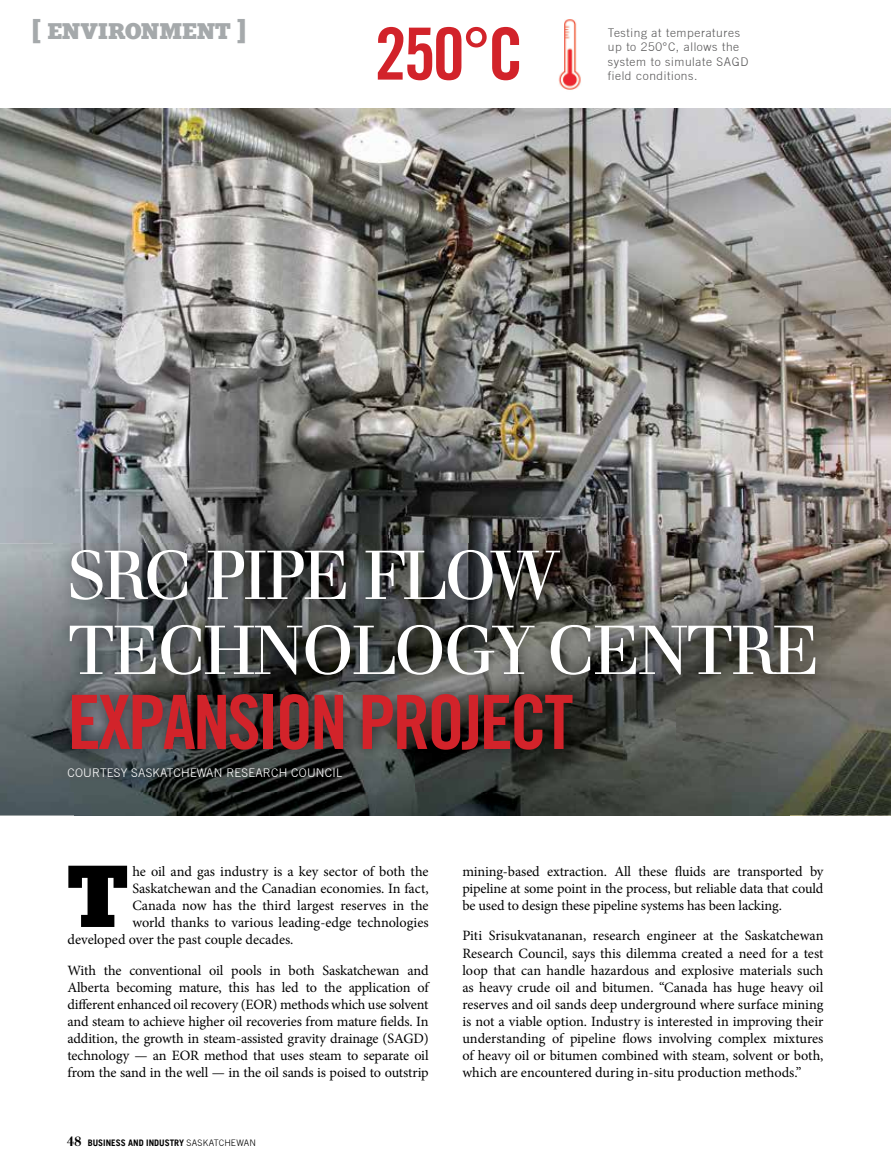
<style>
.page{position:relative;width:891px;height:1161px;background:#fff}
.page>*{position:absolute;margin:0;border:0;box-sizing:border-box;transform-origin:0 0}
.t1{font:87.6px "Merit";color:#000}
.t2{font:700 condensed 75px "Trade Gothic No.20";letter-spacing:-.04em;color:#d2232a}
.t3{font:700 condensed 72px "Trade Gothic No.20";color:#d2232a}
.t4{font:67.5px/75px "Justus Versalitas";letter-spacing:-.04em;color:#fff}
.t5{font:22.5px "Merit";color:#a5a9ab}
.t6{font:14.25px/17.1px "Minion Pro";letter-spacing:-.005em;color:#000;text-align:justify}
.t7{font:300 12px/14.4px "Trade Gothic";letter-spacing:.05em;color:#585758}
.t8{font:300 12px "Trade Gothic";letter-spacing:.02em;color:#fff}
.t9{font:700 9px "Trade Gothic LT";color:#000}
.s1{font-family:"Justus";font-size:13.5px}
.s2{font-family:"Trade Gothic";font-weight:300}
</style>
<div class="page">
<img style="left:0;top:108px;width:891px;height:708px">
<img style="left:0;top:544px;width:75px;height:271px">
<img style="left:789px;top:544px;width:102px;height:271px">
<img style="left:75px;top:792px;width:714px;height:23px">
<img style="left:54px;top:535px;width:776px;height:257px">
<img style="left:558px;top:19px;width:23px;height:71px">
<h3 class="t5" style="left:32px;top:19px;width:215px">[ ENVIRONMENT ]</h3>
<h3 class="t3" style="left:375px;top:10px;width:151px">250°C</h3>
<p class="t7" style="left:608px;top:25px;width:142px">Testing at temperatures up to 250°C, allows the system to simulate SAGD</p>
<p class="t7" style="left:608px;top:68px;width:91px">field conditions.</p>
<h3 class="t4" style="left:68px;top:538px;width:753px">SRC PIPE FLOW<br>TECHNOLOGY CENTRE</h3>
<h2 class="t2" style="left:68px;top:677px;width:508px">EXPANSION PROJECT</h2>
<p class="t8" style="left:68px;top:765px;width:276px">COURTESY SASKATCHEWAN RESEARCH COUNCIL</p>
<h1 class="t1" style="left:68px;top:847px;width:62px">T</h1>
<p class="t6" style="left:132px;top:863px;width:298px">he oil and gas industry is a key sector of both the</p>
<p class="t6" style="left:132px;top:880px;width:298px">Saskatchewan and the Canadian economies. In fact,</p>
<p class="t6" style="left:132px;top:897px;width:298px">Canada now has the third largest reserves in the</p>
<p class="t6" style="left:132px;top:914px;width:298px">world thanks to various leading-edge technologies</p>
<p class="t6" style="left:67px;top:931px;width:228px">developed over the past couple decades.</p>
<p class="t6" style="left:67px;top:962px;width:363px">With the conventional oil pools in both Saskatchewan and Alberta becoming mature, this has led to the application of different enhanced oil recovery (EOR) methods which use solvent and steam to achieve higher oil recoveries from mature fields. In addition, the growth in steam-assisted gravity drainage (SAGD) technology — an EOR method that uses steam to separate oil from the sand in the well — in the oil sands is poised to outstrip</p>
<p class="t9" style="left:67px;top:1137px;width:191px"><span class="s1">48</span> BUSINESS AND INDUSTRY <span class="s2">SASKATCHEWAN</span></p>
<p class="t6" style="left:462px;top:863px;width:363px">mining-based extraction. All these fluids are transported by pipeline at some point in the process, but reliable data that could be used to design these pipeline systems has been lacking.</p>
<p class="t6" style="left:462px;top:927px;width:363px">Piti Srisukvatananan, research engineer at the Saskatchewan Research Council, says this dilemma created a need for a test loop that can handle hazardous and explosive materials such as heavy crude oil and bitumen. “Canada has huge heavy oil reserves and oil sands deep underground where surface mining is not a viable option. Industry is interested in improving their understanding of pipeline flows involving complex mixtures of heavy oil or bitumen combined with steam, solvent or both, which are encountered during in-situ production methods.”</p>
</div>
